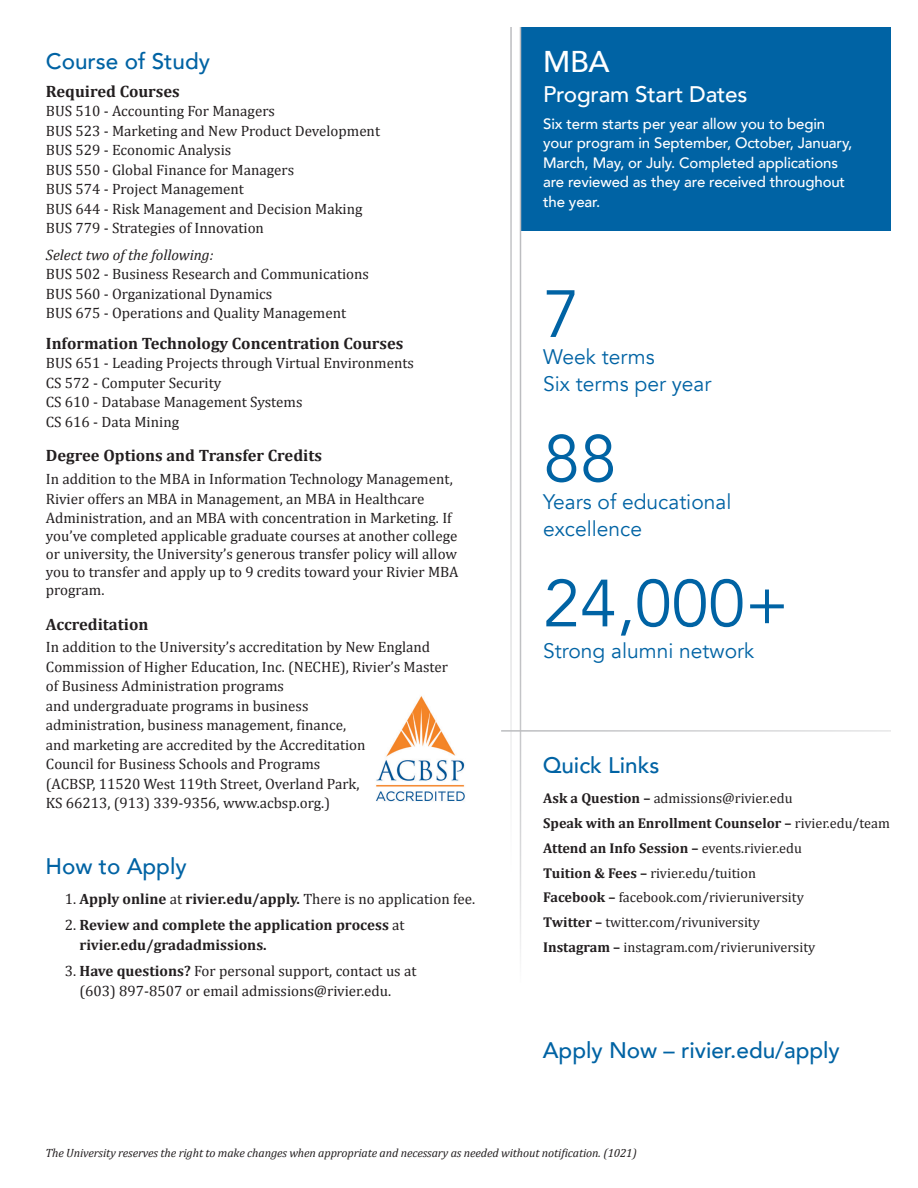
<style>
.page{position:relative;width:918px;height:1188px;background:#fff}
.page>*{position:absolute;margin:0;border:0;box-sizing:border-box;transform-origin:0 0}
.t1{font:66px "Avenir";color:#0063a4}
.Subhead{font:500 30px "Avenir";color:#fff}
.body_copy{font:500 22.5px "Avenir";color:#0063a4}
.Subhead-2{font:500 22.5px "Avenir";letter-spacing:-.01em;color:#fff}
.t2{font:21px/27px "Avenir";color:#0063a4}
.body_copy-2{font:700 16.5px "Cambria";color:#231f20}
.body_copy-3{font:15px/19.5px "Cambria";color:#231f20}
.Subhead-3{font:500 15px/19.5px "Avenir";letter-spacing:-.01em;color:#fff}
.body_copy-4{font:700 15px/19.5px "Cambria";color:#231f20}
.body_copy-5{font:italic 15px "Cambria";color:#231f20}
.t3{font:14.25px "Cambria";color:#231f20}
.t4{font:700 14.25px "Cambria";color:#231f20}
.body_copy-6{font:italic 12px "Cambria";letter-spacing:-.01em;color:#231f20}
.s1{font-weight:700}
.s2{font-weight:400}
</style>
<div class="page">
<div style="left:521px;top:27px;width:370px;height:203px;background:#0063a4"></div>
<hr style="left:520px;top:27px;width:1px;height:955px;background:#bcbdc0">
<hr style="left:510px;top:27px;width:2px;height:845px;background:#bcbdc0">
<img style="left:376px;top:696px;width:89px;height:106px">
<hr style="left:501px;top:730px;width:390px;height:2px;background:#bcbdc0">
<p class="body_copy" style="left:46px;top:41px;width:166px">Course of Study</p>
<p class="Subhead" style="left:543px;top:36px;width:68px">MBA</p>
<p class="Subhead-2" style="left:543px;top:75px;width:206px">Program Start Dates</p>
<p class="Subhead-3" style="left:543px;top:113px;width:311px">Six term starts per year allow you to begin your program in September, October, January, March, May, or July. Completed applications are reviewed as they are received throughout the year.</p>
<p class="body_copy-2" style="left:46px;top:80px;width:135px">Required Courses</p>
<p class="body_copy-3" style="left:46px;top:102px;width:231px">BUS 510 - Accounting For Managers</p>
<p class="body_copy-3" style="left:46px;top:121px;width:336px">BUS 523 - Marketing and New Product Development</p>
<p class="body_copy-3" style="left:46px;top:141px;width:187px">BUS 529 - Economic Analysis</p>
<p class="body_copy-3" style="left:46px;top:160px;width:250px">BUS 550 - Global Finance for Managers</p>
<p class="body_copy-3" style="left:46px;top:180px;width:200px">BUS 574 - Project Management</p>
<p class="body_copy-3" style="left:46px;top:199px;width:318px">BUS 644 - Risk Management and Decision Making</p>
<p class="body_copy-3" style="left:46px;top:219px;width:220px">BUS 779 - Strategies of Innovation</p>
<p class="body_copy-5" style="left:46px;top:244px;width:169px">Select two of the following:</p>
<p class="body_copy-3" style="left:46px;top:264px;width:325px">BUS 502 - Business Research and Communications</p>
<p class="body_copy-3" style="left:46px;top:284px;width:228px">BUS 560 - Organizational Dynamics</p>
<p class="body_copy-3" style="left:46px;top:303px;width:302px">BUS 675 - Operations and Quality Management</p>
<p class="body_copy-2" style="left:46px;top:332px;width:359px">Information Technology Concentration Courses</p>
<p class="body_copy-3" style="left:46px;top:353px;width:370px">BUS 651 - Leading Projects through Virtual Environments</p>
<p class="body_copy-3" style="left:46px;top:373px;width:177px">CS 572 - Computer Security</p>
<p class="body_copy-3" style="left:46px;top:392px;width:258px">CS 610 - Database Management Systems</p>
<p class="body_copy-3" style="left:46px;top:412px;width:135px">CS 616 - Data Mining</p>
<p class="body_copy-2" style="left:46px;top:444px;width:278px">Degree Options and Transfer Credits</p>
<p class="body_copy-3" style="left:46px;top:469px;width:408px">In addition to the MBA in Information Technology Management,<br>Rivier offers an MBA in Management, an MBA in Healthcare<br>Administration, and an MBA with concentration in Marketing. If</p>
<p class="body_copy-3" style="left:46px;top:527px;width:414px;line-height:18px;text-align:justify">you’ve completed applicable graduate courses at another college or university, the University’s generous transfer policy will allow you to transfer and apply up to 9 credits toward your Rivier MBA program.</p>
<p class="body_copy-2" style="left:46px;top:612px;width:104px">Accreditation</p>
<p class="body_copy-3" style="left:46px;top:637px;width:404px">In addition to the University’s accreditation by New England Commission of Higher Education, Inc. (NECHE), Rivier’s Master of Business Administration programs<br>and undergraduate programs in business<br>administration, business management, finance,<br>and marketing are accredited by the Accreditation<br>Council for Business Schools and Programs<br>(ACBSP, 11520 West 119th Street, Overland Park,<br>KS 66213, (913) 339-9356, www.acbsp.org.)</p>
<p class="t1" style="left:543px;top:275px;width:38px">7</p>
<p class="t2" style="left:543px;top:344px;width:113px">Week terms</p>
<p class="t2" style="left:543px;top:371px;width:170px">Six terms per year</p>
<p class="t1" style="left:543px;top:420px;width:75px">88</p>
<p class="t2" style="left:543px;top:488px;width:190px">Years of educational excellence</p>
<p class="t1" style="left:543px;top:564px;width:247px">24,000+</p>
<p class="t2" style="left:543px;top:638px;width:213px">Strong alumni network</p>
<p class="body_copy" style="left:543px;top:746px;width:118px">Quick Links</p>
<p class="t3" style="left:543px;top:789px;width:251px"><span class="s1">Ask a Question –</span> admissions@rivier.edu</p>
<p class="t4" style="left:543px;top:813px;width:348px">Speak with an Enrollment Counselor – <span class="s2">rivier.edu/team</span></p>
<p class="t4" style="left:543px;top:838px;width:260px">Attend an Info Session – <span class="s2">events.rivier.edu</span></p>
<p class="t3" style="left:543px;top:864px;width:214px"><span class="s1">Tuition &amp; Fees –</span> rivier.edu/tuition</p>
<p class="t3" style="left:543px;top:889px;width:262px"><span class="s1">Facebook –</span> facebook.com/rivieruniversity</p>
<p class="t3" style="left:543px;top:914px;width:218px"><span class="s1">Twitter –</span> twitter.com/rivuniversity</p>
<p class="t3" style="left:543px;top:939px;width:274px"><span class="s1">Instagram –</span> instagram.com/rivieruniversity</p>
<p class="body_copy" style="left:45px;top:847px;width:143px">How to Apply</p>
<p class="body_copy-3" style="left:65px;top:889px;width:412px">1. <span class="s1">Apply online</span> at <span class="s1">rivier.edu/apply.</span> There is no application fee.</p>
<p class="body_copy-4" style="left:80px;top:915px;width:327px;text-indent:-15px"><span class="s2">2.</span> Review and complete the application process <span class="s2">at </span>rivier.edu/gradadmissions.</p>
<p class="body_copy-3" style="left:80px;top:961px;width:338px;text-indent:-15px">3. <span class="s1">Have questions?</span> For personal support, contact us at (603) 897-8507 or email admissions@rivier.edu.</p>
<p class="body_copy" style="left:543px;top:1031px;width:299px">Apply Now – rivier.edu/apply</p>
<p class="body_copy-6" style="left:45px;top:1144px;width:593px">The University reserves the right to make changes when appropriate and necessary as needed without notification. (1021)</p>
</div>
